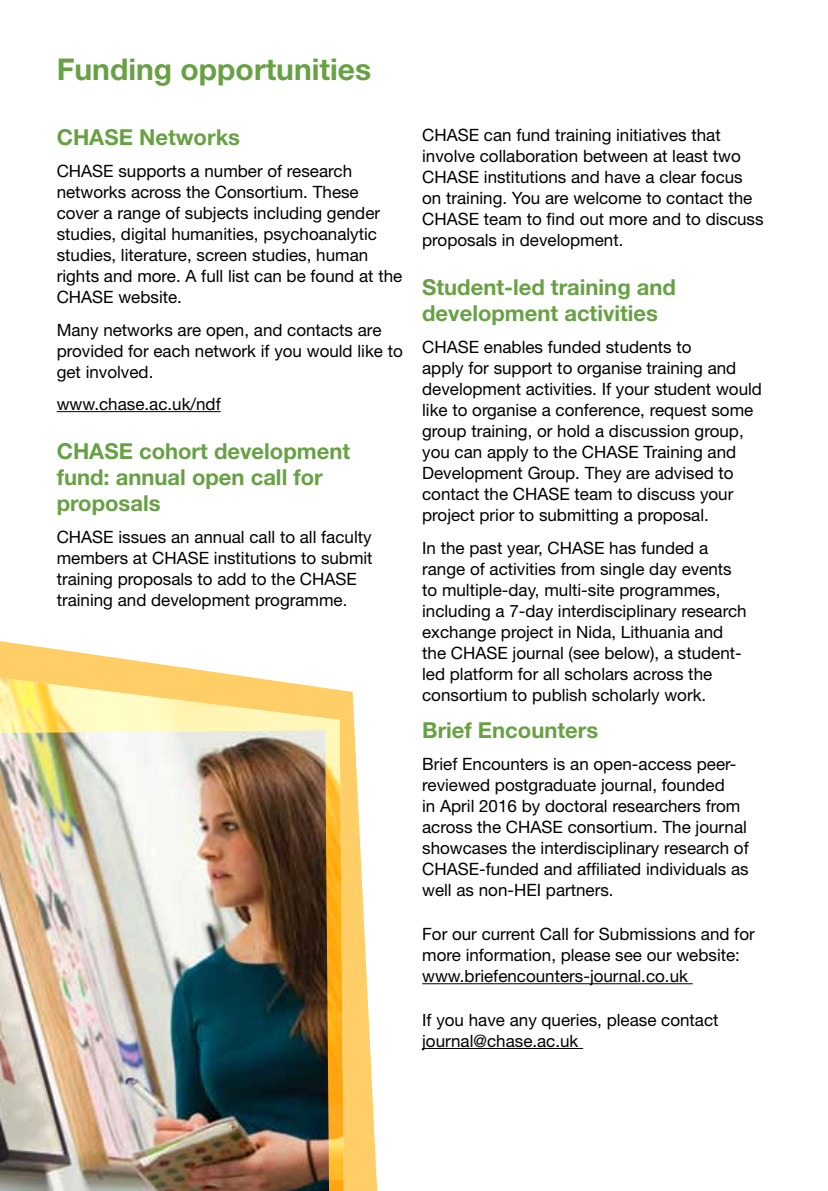
<style>
.page{position:relative;width:828px;height:1191px;background:#fff}
.page>*{position:absolute;margin:0;border:0;box-sizing:border-box;transform-origin:0 0}
.t1{font:700 30px "Helvetica Neue";color:#67a144}
.t2{font:700 22px/26px "Helvetica Neue";color:#67a144}
.t3{font:17px/21px "Helvetica Neue";color:#000}
</style>
<div class="page">
<hr style="left:57px;top:411px;width:164px;height:1px;background:#000">
<hr style="left:422px;top:983px;width:270px;height:1px;background:#000">
<hr style="left:422px;top:1048px;width:161px;height:1px;background:#000">
<svg style="left:0;top:641px;width:377px;height:550px"></svg>
<img style="left:0;top:678px;width:344px;height:513px">
<h1 class="t1" style="left:57px;top:51px;width:316px">Funding opportunities</h1>
<p class="t2" style="left:57px;top:123px;width:185px">CHASE Networks</p>
<p class="t3" style="left:57px;top:160px;width:347px">CHASE supports a number of research networks across the Consortium. These cover a range of subjects including gender studies, digital humanities, psychoanalytic studies, literature, screen studies, human rights and more. A full list can be found at the CHASE website.</p>
<p class="t3" style="left:57px;top:319px;width:348px">Many networks are open, and contacts are provided for each network if you would like to get involved.</p>
<p class="t3" style="left:57px;top:393px;width:165px">www.chase.ac.uk/ndf</p>
<p class="t2" style="left:57px;top:437px;width:295px">CHASE cohort development fund: annual open call for proposals</p>
<p class="t3" style="left:57px;top:526px;width:317px">CHASE issues an annual call to all faculty members at CHASE institutions to submit training proposals to add to the CHASE training and development programme.</p>
<p class="t3" style="left:422px;top:124px;width:343px">CHASE can fund training initiatives that involve collaboration between at least two CHASE institutions and have a clear focus on training. You are welcome to contact the CHASE team to find out more and to discuss proposals in development.</p>
<p class="t2" style="left:422px;top:273px;width:255px">Student-led training and development activities</p>
<p class="t3" style="left:422px;top:336px;width:341px">CHASE enables funded students to<br>apply for support to organise training and development activities. If your student would like to organise a conference, request some group training, or hold a discussion group, you can apply to the CHASE Training and Development Group. They are advised to contact the CHASE team to discuss your project prior to submitting a proposal.</p>
<p class="t3" style="left:422px;top:536px;width:326px">In the past year, CHASE has funded a range of activities from single day events to multiple-day, multi-site programmes, including a 7-day interdisciplinary research exchange project in Nida, Lithuania and the CHASE journal (see below), a student&shy;led platform for all scholars across the consortium to publish scholarly work.</p>
<p class="t2" style="left:422px;top:716px;width:177px">Brief Encounters</p>
<p class="t3" style="left:422px;top:753px;width:328px">Brief Encounters is an open-access peer&shy;reviewed postgraduate journal, founded<br>in April 2016 by doctoral researchers from across the CHASE consortium. The journal showcases the interdisciplinary research of CHASE-funded and affiliated individuals as well as non-HEI partners.</p>
<p class="t3" style="left:422px;top:923px;width:334px">For our current Call for Submissions and for more information, please see our website: www.briefencounters-journal.co.uk</p>
<p class="t3" style="left:422px;top:1009px;width:298px">If you have any queries, please contact journal@chase.ac.uk</p>
</div>
